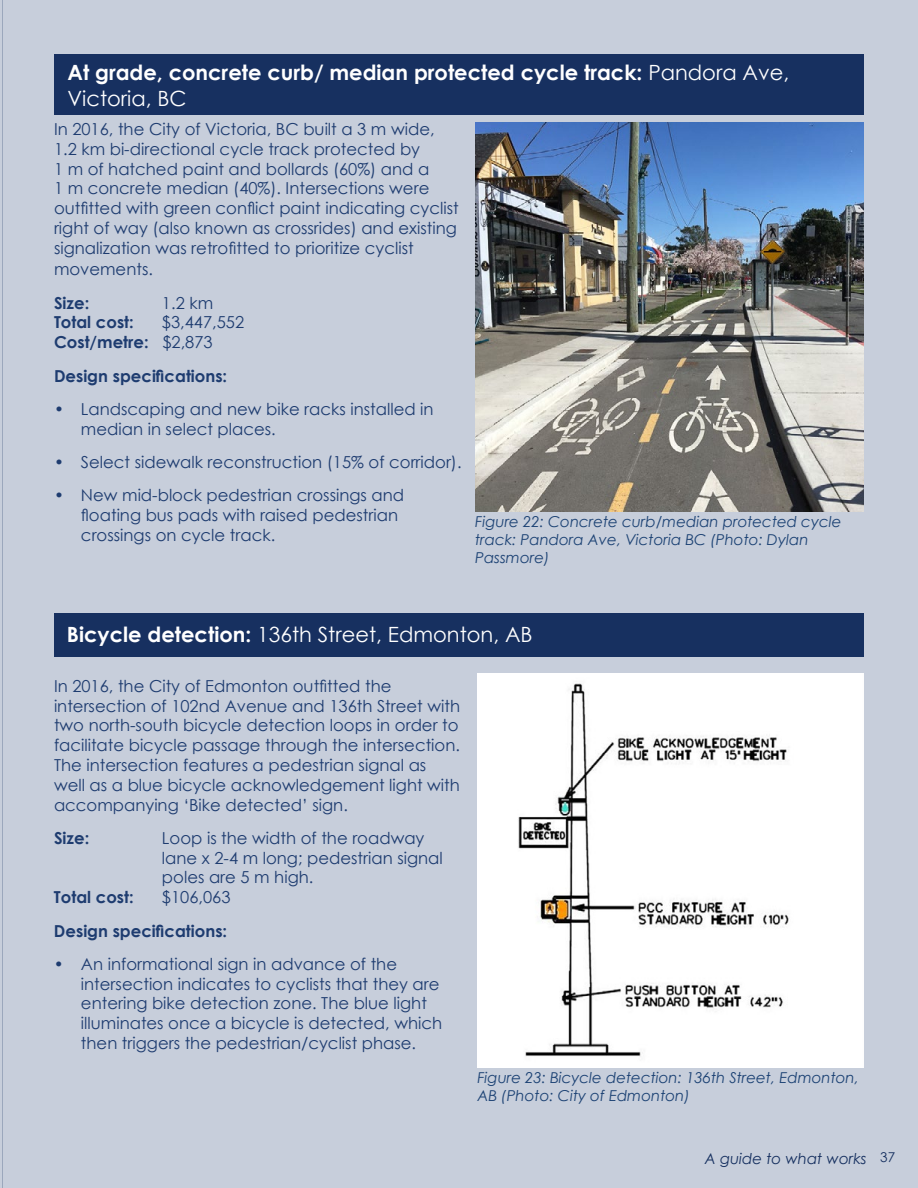
<style>
.page{position:relative;width:918px;height:1188px;background:#fff}
.page>*{position:absolute;margin:0;border:0;box-sizing:border-box;transform-origin:0 0}
.t1{font:700 21px/25.2px "Century Gothic";color:#fff}
.t2{font:21px "Century Gothic";color:#fff}
.t3{font:16.5px/19.8px "Century Gothic";color:#1e3c70}
.t4{font:700 16.5px "Century Gothic";color:#1e3c70}
.t5{font:italic 15px/18px "Century Gothic";color:#1c4274}
.t6{font:italic 15px "Century Gothic";color:#1e3c70}
.s1{font-weight:400}
.s2{font-weight:700}
.s3{font-style:normal;font-size:13.5px}
</style>
<div class="page">
<div style="left:2px;top:0;width:916px;height:1188px;background:#c7cedb"></div>
<div style="left:54px;top:54px;width:810px;height:60px;background:#173060"></div>
<img style="left:475px;top:123px;width:389px;height:389px">
<hr style="left:0;top:0;width:2px;height:1188px;background:#1e3c70">
<img style="left:477px;top:674px;width:387px;height:393px">
<div style="left:54px;top:613px;width:810px;height:44px;background:#173060"></div>
<p class="t1" style="left:68px;top:59px;width:723px">At grade, concrete curb/ median protected cycle track: <span class="s1">Pandora Ave,<br>Victoria, BC</span></p>
<p class="t3" style="left:54px;top:119px;width:406px">In 2016, the City of Victoria, BC built a 3 m wide, 1.2 km bi-directional cycle track protected by<br>1 m of hatched paint and bollards (60%) and a<br>1 m concrete median (40%). Intersections were outfitted with green conflict paint indicating cyclist right of way (also known as crossrides) and existing signalization was retrofitted to prioritize cyclist</p>
<p class="t3" style="left:54px;top:259px;width:100px">movements.</p>
<p class="t4" style="left:54px;top:290px;width:37px">Size:</p>
<p class="t3" style="left:162px;top:293px;width:53px">1.2 km</p>
<p class="t4" style="left:54px;top:310px;width:81px">Total cost:</p>
<p class="t3" style="left:54px;top:312px;width:192px;text-indent:108px">$3,447,552<br><span class="s2">Cost/metre:</span> $2,873</p>
<p class="t4" style="left:54px;top:363px;width:175px">Design specifications:</p>
<p class="t3" style="left:81px;top:399px;width:354px;text-indent:-27px">• Landscaping and new bike racks installed in median in select places.</p>
<p class="t3" style="left:54px;top:452px;width:409px">• Select sidewalk reconstruction (15% of corridor).</p>
<p class="t3" style="left:81px;top:485px;width:325px;text-indent:-27px">• New mid-block pedestrian crossings and floating bus pads with raised pedestrian crossings on cycle track.</p>
<p class="t5" style="left:475px;top:512px;width:368px">Figure 22: Concrete curb/median protected cycle track: Pandora Ave, Victoria BC (Photo: Dylan<br>Passmore)</p>
<p class="t2" style="left:67px;top:620px;width:467px"><span class="s2">Bicycle detection:</span> 136th Street, Edmonton, AB</p>
<p class="t3" style="left:54px;top:676px;width:408px">In 2016, the City of Edmonton outfitted the intersection of 102nd Avenue and 136th Street with two north-south bicycle detection loops in order to facilitate bicycle passage through the intersection.<br>The intersection features a pedestrian signal as well as a blue bicycle acknowledgement light with accompanying ‘Bike detected’ sign.</p>
<p class="t4" style="left:54px;top:825px;width:37px">Size:</p>
<p class="t3" style="left:162px;top:828px;width:282px">Loop is the width of the roadway lane x 2-4 m long; pedestrian signal poles are 5 m high.</p>
<p class="t4" style="left:54px;top:885px;width:81px">Total cost:</p>
<p class="t3" style="left:162px;top:887px;width:70px">$106,063</p>
<p class="t4" style="left:54px;top:918px;width:175px">Design specifications:</p>
<p class="t3" style="left:81px;top:954px;width:363px;text-indent:-27px">• An informational sign in advance of the intersection indicates to cyclists that they are entering bike detection zone. The blue light illuminates once a bicycle is detected, which then triggers the pedestrian/cyclist phase.</p>
<p class="t5" style="left:477px;top:1068px;width:383px">Figure 23: Bicycle detection: 136th Street, Edmonton,<br>AB (Photo: City of Edmonton)</p>
<p class="t6" style="left:705px;top:1148px;width:192px">A guide to what works <span class="s3">37</span></p>
</div>
